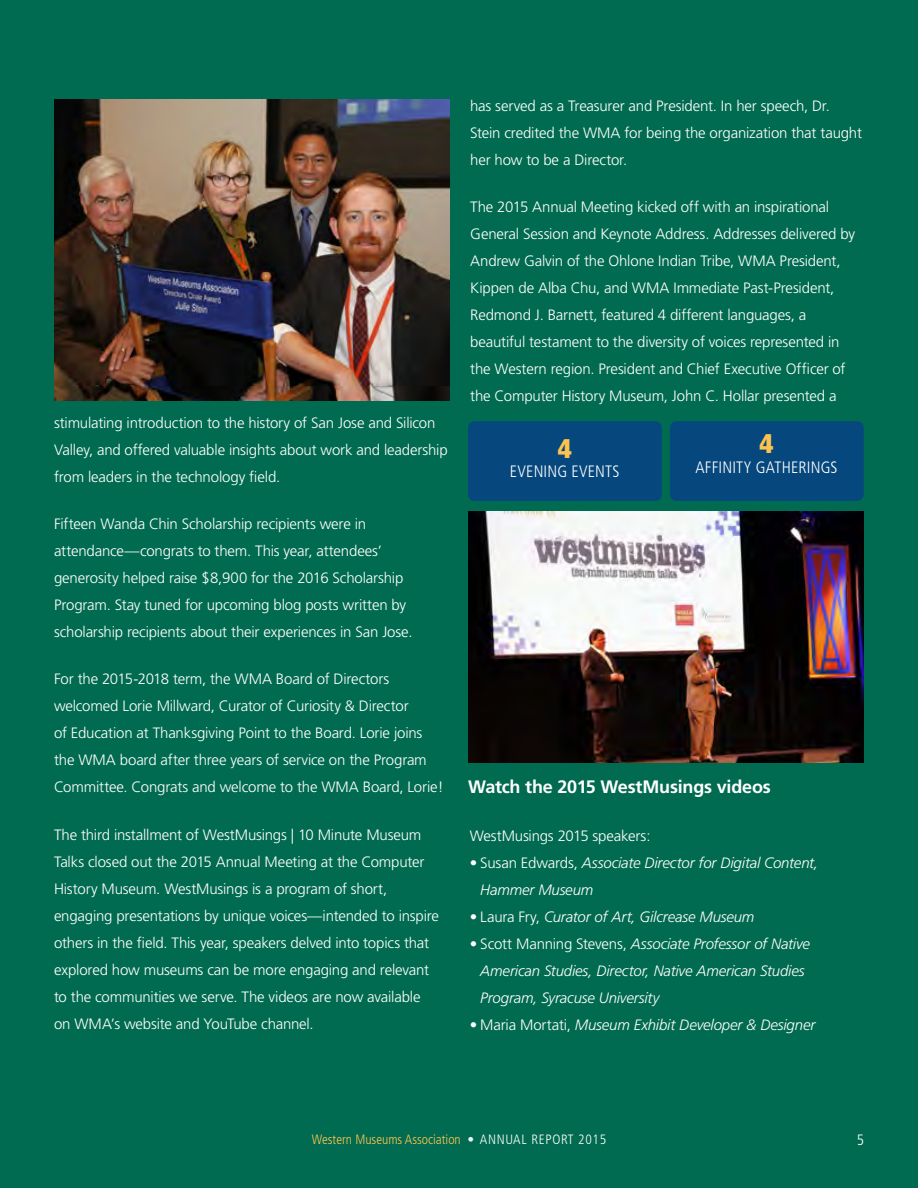
<style>
.page{position:relative;width:918px;height:1188px;background:#006b50}
.page>*{position:absolute;margin:0;border:0;box-sizing:border-box;transform-origin:0 0}
.t1{font:900 condensed 27px "Frutiger";color:#fec34e}
.t2{font:700 18px "Frutiger";letter-spacing:-.01em;color:#fff}
.t3{font:300 condensed 16.5px "Frutiger";letter-spacing:.01em;color:#fff}
.t4{font:300 15px/27px "Frutiger";letter-spacing:-.01em;color:#fff}
.t5{font:italic 300 15px/27px "Frutiger";letter-spacing:-.01em;color:#fff}
.t6{font:300 condensed 15px "Frutiger";color:#fff}
.t7{font:300 condensed 13.5px "Frutiger";color:#fec34e}
.s1{font-style:normal}
.s2{color:#ecf4f8}
.s3{color:#fff}
</style>
<div class="page">
<img style="left:54px;top:99px;width:396px;height:302px">
<img style="left:468px;top:512px;width:396px;height:250px">
<div style="left:468px;top:421px;width:194px;height:80px;background:#06487d;border-radius:7px"></div>
<div style="left:670px;top:421px;width:194px;height:80px;background:#06487d;border-radius:7px"></div>
<p class="t4" style="left:54px;top:409px;width:395px">stimulating introduction to the history of San Jose and Silicon<br>Valley, and offered valuable insights about work and leadership from leaders in the technology field.</p>
<p class="t4" style="left:54px;top:511px;width:360px">Fifteen Wanda Chin Scholarship recipients were in attendance—congrats to them. This year, attendees’ generosity helped raise $8,900 for the 2016 Scholarship Program. Stay tuned for upcoming blog posts written by scholarship recipients about their experiences in San Jose.</p>
<p class="t4" style="left:54px;top:666px;width:391px">For the 2015-2018 term, the WMA Board of Directors welcomed Lorie Millward, Curator of Curiosity &amp; Director<br>of Education at Thanksgiving Point to the Board. Lorie joins the WMA board after three years of service on the Program Committee. Congrats and welcome to the WMA Board, Lorie!</p>
<p class="t4" style="left:54px;top:821px;width:387px">The third installment of WestMusings | 10 Minute Museum Talks closed out the 2015 Annual Meeting at the Computer History Museum. WestMusings is a program of short, engaging presentations by unique voices—intended to inspire others in the field. This year, speakers delved into topics that explored how museums can be more engaging and relevant to the communities we serve. The videos are now available on WMA’s website and YouTube channel.</p>
<p class="t4" style="left:470px;top:92px;width:393px">has served as a Treasurer and President. In her speech, Dr.<br>Stein credited the WMA for being the organization that taught her how to be a Director.</p>
<p class="t4" style="left:470px;top:193px;width:386px">The 2015 Annual Meeting kicked off with an inspirational General Session and Keynote Address. Addresses delivered by Andrew Galvin of the Ohlone Indian Tribe, WMA President, Kippen de Alba Chu, and WMA Immediate Past-President, Redmond J. Barnett, featured 4 different languages, a beautiful testament to the diversity of voices represented in the Western region. President and Chief Executive Officer of the Computer History Museum, John C. Hollar presented a</p>
<h1 class="t1" style="left:558px;top:432px;width:16px">4</h1>
<p class="t3" style="left:510px;top:462px;width:111px">EVENING EVENTS</p>
<h1 class="t1" style="left:760px;top:427px;width:16px">4</h1>
<p class="t3" style="left:695px;top:458px;width:144px">AFFINITY GATHERINGS</p>
<p class="t2" style="left:468px;top:776px;width:304px">Watch the 2015 WestMusings videos</p>
<p class="t4" style="left:470px;top:823px;width:182px">WestMusings 2015 speakers:</p>
<p class="t5" style="left:480px;top:850px;width:340px;text-indent:-10px"><span class="s1">• Susan Edwards,</span> Associate Director for Digital Content,<br>Hammer Museum</p>
<p class="t5" style="left:470px;top:904px;width:286px"><span class="s1">• Laura Fry,</span> Curator of Art, Gilcrease Museum</p>
<p class="t5" style="left:480px;top:931px;width:331px;text-indent:-10px"><span class="s1">• Scott Manning Stevens,</span> Associate Professor of Native<br>American Studies, Director, Native American Studies<br>Program, Syracuse University</p>
<p class="t5" style="left:470px;top:1012px;width:347px"><span class="s1">• Maria Mortati,</span> Museum Exhibit Developer &amp; Designer</p>
<p class="t7" style="left:312px;top:1132px;width:296px">Western Museums Association <span class="s2">•</span> <span class="s3">ANNUAL REPORT 2015</span></p>
<p class="t6" style="left:857px;top:1132px;width:9px">5</p>
</div>
